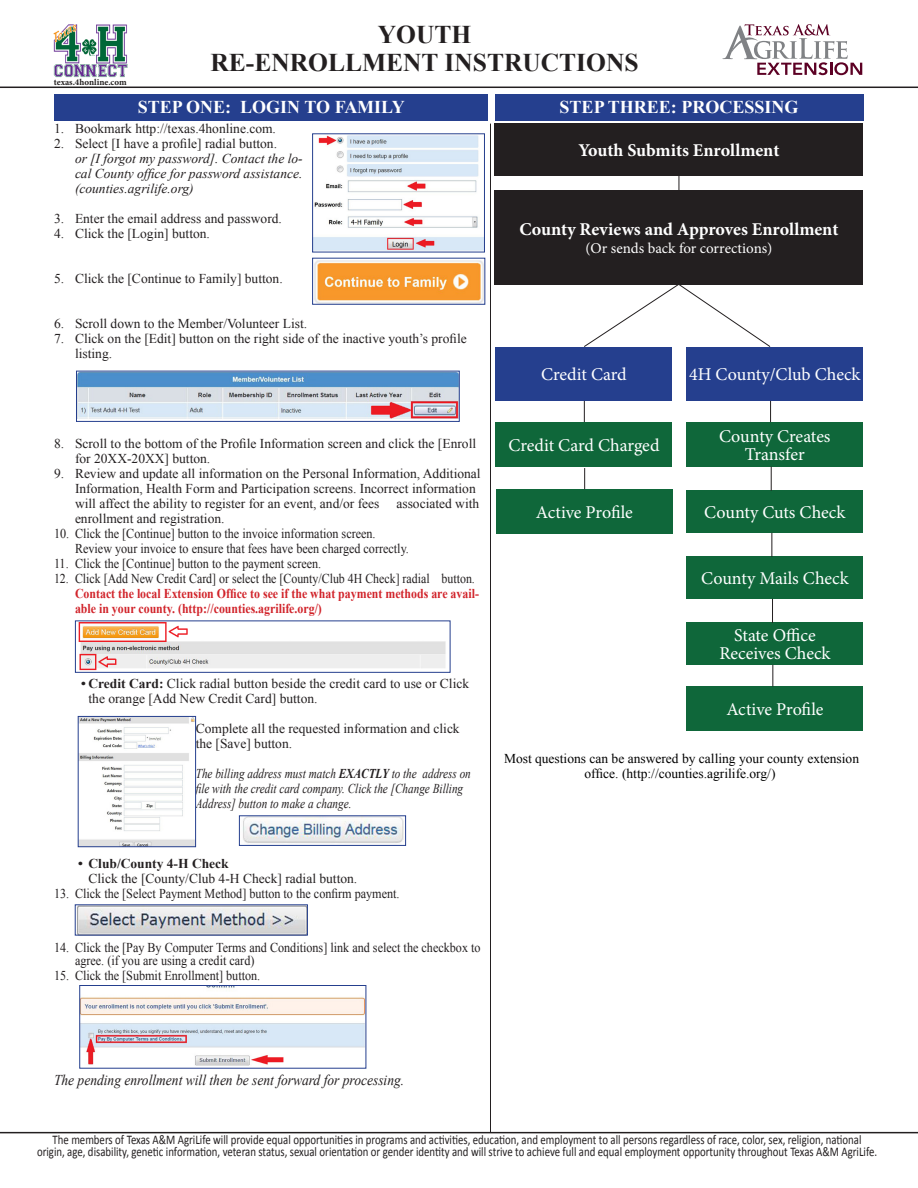
<style>
.page{position:relative;width:918px;height:1188px;background:#fff}
.page>*{position:absolute;margin:0;border:0;box-sizing:border-box;transform-origin:0 0}
.t1{font:700 25.5px/28px "Times New Roman";color:#231f20;text-align:center}
.t2{font:18px/18px "Minion Pro";letter-spacing:-.005em;color:#fff;text-align:center}
.t3{font:700 18px "Minion Pro";letter-spacing:-.005em;color:#fff}
.t4{font:700 18px "Times New Roman";color:#fff}
.t5{font:italic 15px "Times New Roman";color:#231f20;scale:.9 1}
.t6{font:15px "Minion Pro";color:#fff}
.t7{font:13.5px/15px "Times New Roman";color:#231f20}
.t8{font:13.5px/15px "Times New Roman";color:#231f20;scale:.9 1}
.t9{font:700 13.5px/15px "Times New Roman";color:#d1232a;scale:.88 1}
.t10{font:italic 13.5px/15px "Times New Roman";color:#231f20}
.t11{font:italic 13.5px/15px "Times New Roman";color:#231f20;scale:.83 1}
.t12{font:13.5px/15px "Times New Roman";color:#000;text-align:center}
.t13{font:13.2px/12px "Calibri";color:#231f20;text-align:center;scale:.82 1}
.t14{font:700 9px "Minion Pro";color:#231f20}
.s1{font-style:normal}
.s2{font-weight:400;color:#231f20}
.s3{font-weight:700}
</style>
<div class="page">
<hr style="left:0;top:1132px;width:918px;height:1px;background:#231f20">
<svg style="left:723px;top:24px;width:139px;height:51px"></svg>
<hr style="left:0;top:87px;width:918px;height:1px;background:#231f20">
<img style="left:53px;top:24px;width:75px;height:54px">
<hr style="left:490px;top:124px;width:1px;height:1009px;background:#231f20">
<div style="left:54px;top:94px;width:434px;height:27px;background:#253f8e"></div>
<img style="left:80px;top:718px;width:114px;height:127px">
<div style="left:78px;top:716px;width:118px;height:131px;border:1px solid #253f8e"></div>
<img style="left:78px;top:373px;width:379px;height:46px">
<div style="left:76px;top:371px;width:383px;height:51px;border:1px solid #253f8e"></div>
<img style="left:314px;top:136px;width:169px;height:114px">
<div style="left:312px;top:134px;width:173px;height:118px;border:1px solid #253f8e"></div>
<img style="left:314px;top:260px;width:169px;height:42px">
<img style="left:78px;top:623px;width:368px;height:48px">
<div style="left:75px;top:621px;width:375px;height:52px;border:1px solid #253f8e"></div>
<img style="left:77px;top:907px;width:229px;height:26px">
<img style="left:82px;top:987px;width:282px;height:78px">
<div style="left:80px;top:985px;width:286px;height:83px;border:1px solid #253f8e"></div>
<img style="left:243px;top:818px;width:161px;height:25px">
<div style="left:239px;top:816px;width:167px;height:30px;border:1px solid #253f8e"></div>
<div style="left:495px;top:94px;width:368px;height:26px;background:#253f8e"></div>
<div style="left:495px;top:190px;width:368px;height:94px;background:#231f20"></div>
<div style="left:496px;top:422px;width:176px;height:45px;background:#0f673a"></div>
<div style="left:687px;top:491px;width:176px;height:42px;background:#0f673a"></div>
<div style="left:687px;top:422px;width:176px;height:45px;background:#0f673a"></div>
<div style="left:496px;top:347px;width:176px;height:54px;background:#253f8e"></div>
<div style="left:687px;top:347px;width:176px;height:54px;background:#253f8e"></div>
<div style="left:687px;top:557px;width:176px;height:42px;background:#0f673a"></div>
<div style="left:687px;top:622px;width:176px;height:42px;background:#0f673a"></div>
<div style="left:687px;top:687px;width:176px;height:44px;background:#0f673a"></div>
<svg style="left:584px;top:401px;width:1px;height:21px"></svg>
<svg style="left:770px;top:401px;width:1px;height:21px"></svg>
<svg style="left:771px;top:467px;width:1px;height:24px"></svg>
<svg style="left:771px;top:533px;width:1px;height:24px"></svg>
<svg style="left:772px;top:599px;width:1px;height:24px"></svg>
<svg style="left:772px;top:665px;width:1px;height:22px"></svg>
<svg style="left:583px;top:284px;width:188px;height:64px"></svg>
<div style="left:496px;top:489px;width:177px;height:45px;background:#0f673a"></div>
<svg style="left:584px;top:468px;width:1px;height:21px"></svg>
<div style="left:495px;top:123px;width:368px;height:52px;background:#231f20"></div>
<svg style="left:679px;top:175px;width:1px;height:15px"></svg>
<p class="t1" style="left:211px;top:20px;width:430px">YOUTH<br>RE-ENROLLMENT INSTRUCTIONS</p>
<p class="t4" style="left:138px;top:95px;width:268px">STEP ONE: LOGIN TO FAMILY</p>
<p class="t7" style="left:54px;top:121px;width:224px">1. Bookmark http://texas.4honline.com.</p>
<p class="t10" style="left:75px;top:136px;width:229px;text-indent:-21px"><span class="s1">2. Select [I have a profile] radial button.<br></span>or [I forgot my password]. Contact the lo&shy;cal County office for password assistance. (counties.agrilife.org)</p>
<p class="t7" style="left:54px;top:211px;width:229px">3. Enter the email address and password.</p>
<p class="t7" style="left:54px;top:226px;width:157px">4. Click the [Login] button.</p>
<p class="t7" style="left:54px;top:271px;width:230px">5. Click the [Continue to Family] button.</p>
<p class="t7" style="left:54px;top:316px;width:255px">6. Scroll down to the Member/Volunteer List.</p>
<p class="t7" style="left:75px;top:331px;width:393px;text-indent:-21px">7. Click on the [Edit] button on the right side of the inactive youth’s profile listing.</p>
<p class="t14" style="left:54px;top:76px;width:74px">texas.4honline.com</p>
<p class="t4" style="left:560px;top:95px;width:240px">STEP THREE: PROCESSING</p>
<p class="t3" style="left:578px;top:137px;width:203px">Youth Submits Enrollment</p>
<p class="t3" style="left:519px;top:216px;width:320px">County Reviews and Approves Enrollment</p>
<p class="t6" style="left:585px;top:238px;width:189px">(Or sends back for corrections)</p>
<p class="t7" style="left:75px;top:436px;width:403px;text-indent:-21px">8. Scroll to the bottom of the Profile Information screen and click the [Enroll for 20XX-20XX] button.</p>
<p class="t7" style="left:75px;top:466px;width:407px;text-indent:-21px">9. Review and update all information on the Personal Information, Additional Information, Health Form and Participation screens. Incorrect information will affect the ability to register for an event, and/or fees associated with enrollment and registration.</p>
<p class="t8" style="left:75px;top:526px;width:373px;text-indent:-21px">10. Click the [Continue] button to the invoice information screen.<br>Review your invoice to ensure that fees have been charged correctly.</p>
<p class="t8" style="left:54px;top:556px;width:299px">11. Click the [Continue] button to the payment screen.</p>
<p class="t9" style="left:75px;top:571px;width:461px;text-indent:-21px"><span class="s2">12. Click [Add New Credit Card] or select the [County/Club 4H Check] radial button.<br></span>Contact the local Extension Office to see if the what payment methods are avail&shy;able in your county. (http://counties.agrilife.org/)</p>
<p class="t7" style="left:88px;top:676px;width:382px;text-indent:-8px"><span class="s3">• Credit Card:</span> Click radial button beside the credit card to use or Click the orange [Add New Credit Card] button.</p>
<p class="t7" style="left:196px;top:721px;width:265px">Complete all the requested information and click the [Save] button.</p>
<p class="t11" style="left:196px;top:766px;width:333px">The billing address must match <span class="s3">EXACTLY</span> to the address on file with the credit card company. Click the [Change Billing<br>Address] button to make a change.</p>
<p class="t7" style="left:88px;top:856px;width:270px;text-indent:-10px"><span class="s3">• Club/County 4-H Check<br></span>Click the [County/Club 4-H Check] radial button.</p>
<p class="t8" style="left:54px;top:886px;width:386px">13. Click the [Select Payment Method] button to the confirm payment.</p>
<p class="t8" style="left:75px;top:940px;width:452px;line-height:13.5px;text-indent:-21px">14. Click the [Pay By Computer Terms and Conditions] link and select the checkbox to agree. (if you are using a credit card)</p>
<p class="t8" style="left:54px;top:968px;width:231px">15. Click the [Submit Enrollment] button.</p>
<p class="t2" style="left:541px;top:366px;width:87px">Credit Card</p>
<p class="t2" style="left:689px;top:366px;width:173px">4H County/Club Check</p>
<p class="t2" style="left:508px;top:436px;width:153px">Credit Card Charged</p>
<p class="t2" style="left:536px;top:503px;width:99px">Active Profile</p>
<p class="t2" style="left:719px;top:427px;width:113px">County Creates<br>Transfer</p>
<p class="t2" style="left:704px;top:504px;width:143px">County Cuts Check</p>
<p class="t2" style="left:701px;top:570px;width:149px">County Mails Check</p>
<p class="t2" style="left:719px;top:626px;width:113px">State Office<br>Receives Check</p>
<p class="t2" style="left:726px;top:701px;width:99px">Active Profile</p>
<p class="t12" style="left:504px;top:750px;width:357px">Most questions can be answered by calling your county extension office. (http://counties.agrilife.org/)</p>
<p class="t5" style="left:54px;top:1070px;width:391px">The pending enrollment will then be sent forward for processing.</p>
<p class="t13" style="left:37px;top:1133px;width:1026px">The members of Texas A&amp;M AgriLife will provide equal opportunities in programs and activities, education, and employment to all persons regardless of race, color, sex, religion, national<br>origin, age, disability, genetic information, veteran status, sexual orientation or gender identity and will strive to achieve full and equal employment opportunity throughout Texas A&amp;M AgriLife.</p>
</div>
